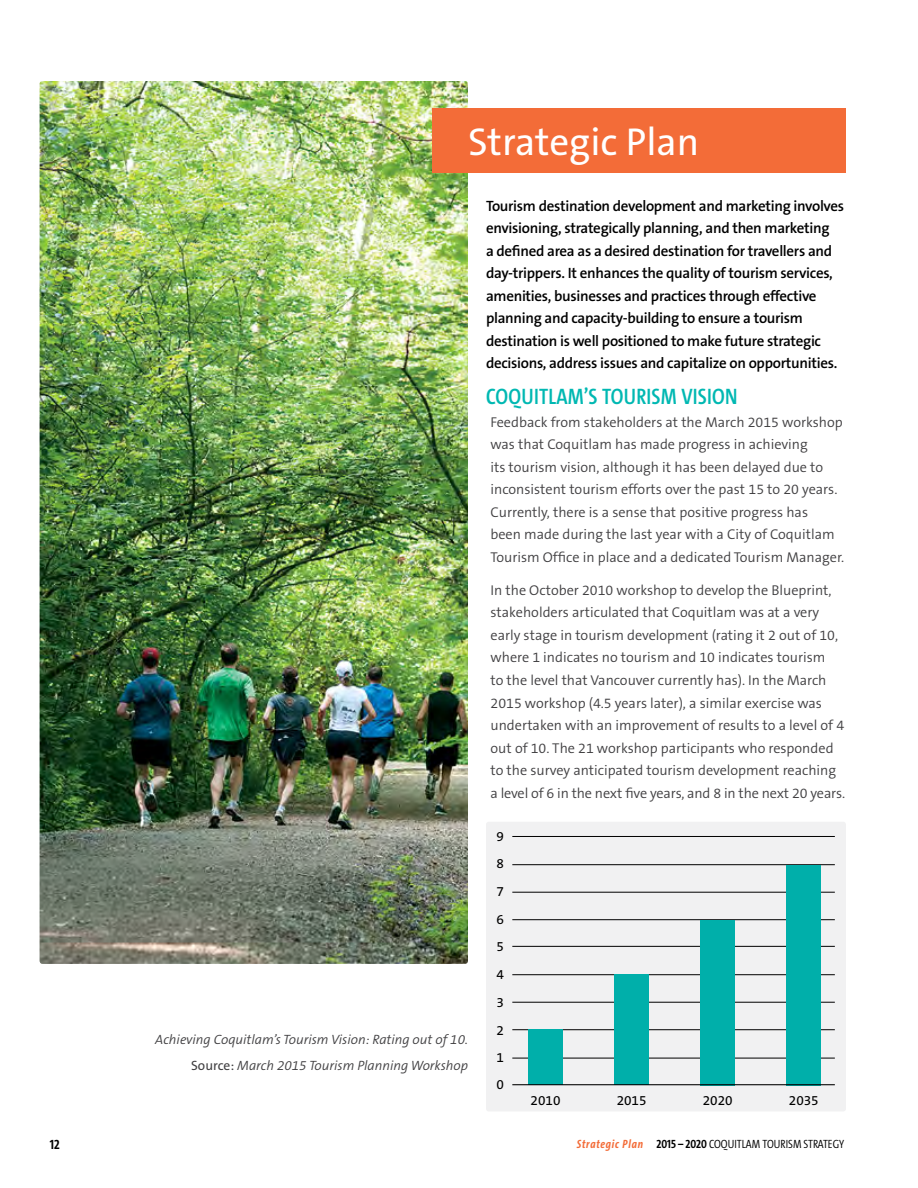
<style>
.page{position:relative;width:918px;height:1188px;background:#fff}
.page>*{position:absolute;margin:0;border:0;box-sizing:border-box;transform-origin:0 0}
.t1{font:39px "The Sans B5 Plain";color:#fff}
.t2{font:600 22.5px "The Sans Cd LF6";letter-spacing:.01em;color:#00b8b2}
.t3{font:600 15px/22.5px "The Sans B6";letter-spacing:-.02em;color:#000}
.t4{font:300 14.25px/22.5px "The Sans B4";color:#414042}
.t5{font:13.65px "The Sans B5 Plain";color:#000}
.t6{font:italic 300 13.5px/25.5px "The Sans B4";color:#414042;text-align:right}
.t7{font:700 13.5px "The Sans Cd LF7";color:#000}
.t8{font:300 12px "The Sans Cd LF4";color:#000}
.s1{font-family:"The Sans B5 Plain";font-weight:400;font-style:normal}
.s2{font-family:"The Sans Cd LF7 i";font-weight:700;font-style:italic;color:#f36c38}
.s3{font-family:"The Sans Cd LF7";font-weight:700}
</style>
<div class="page">
<img style="left:40px;top:81px;width:428px;height:883px">
<div style="left:432px;top:108px;width:414px;height:65px;background:#f36c38"></div>
<div style="left:486px;top:822px;width:360px;height:289px;background:#f1f1f2;border-radius:3px"></div>
<hr style="left:512px;top:836px;width:323px;height:1px;background:#000">
<hr style="left:512px;top:864px;width:323px;height:1px;background:#000">
<hr style="left:512px;top:892px;width:323px;height:1px;background:#000">
<hr style="left:512px;top:919px;width:323px;height:1px;background:#000">
<hr style="left:512px;top:946px;width:323px;height:1px;background:#000">
<hr style="left:512px;top:974px;width:323px;height:1px;background:#000">
<hr style="left:512px;top:1002px;width:323px;height:1px;background:#000">
<hr style="left:512px;top:1029px;width:323px;height:1px;background:#000">
<hr style="left:512px;top:1058px;width:323px;height:1px;background:#000">
<div style="left:528px;top:1030px;width:35px;height:55px;background:#00afaa"></div>
<div style="left:614px;top:975px;width:35px;height:110px;background:#00afaa"></div>
<div style="left:700px;top:920px;width:35px;height:165px;background:#00afaa"></div>
<div style="left:787px;top:865px;width:34px;height:220px;background:#00afaa"></div>
<hr style="left:512px;top:1084px;width:323px;height:1px;background:#000">
<h1 class="t1" style="left:468px;top:121px;width:233px">Strategic Plan</h1>
<p class="t3" style="left:486px;top:195px;width:360px">Tourism destination development and marketing involves envisioning, strategically planning, and then marketing<br>a defined area as a desired destination for travellers and day-trippers. It enhances the quality of tourism services, amenities, businesses and practices through effective planning and capacity-building to ensure a tourism destination is well positioned to make future strategic decisions, address issues and capitalize on opportunities.</p>
<h2 class="t2" style="left:486px;top:386px;width:253px">COQUITLAM’S TOURISM VISION</h2>
<p class="t4" style="left:490px;top:411px;width:355px">Feedback from stakeholders at the March 2015 workshop was that Coquitlam has made progress in achieving<br>its tourism vision, although it has been delayed due to inconsistent tourism efforts over the past 15 to 20 years.<br>Currently, there is a sense that positive progress has<br>been made during the last year with a City of Coquitlam Tourism Office in place and a dedicated Tourism Manager.</p>
<p class="t4" style="left:490px;top:579px;width:356px">In the October 2010 workshop to develop the Blueprint, stakeholders articulated that Coquitlam was at a very early stage in tourism development (rating it 2 out of 10, where 1 indicates no tourism and 10 indicates tourism<br>to the level that Vancouver currently has). In the March 2015 workshop (4.5 years later), a similar exercise was undertaken with an improvement of results to a level of 4 out of 10. The 21 workshop participants who responded to the survey anticipated tourism development reaching a level of 6 in the next five years, and 8 in the next 20 years.</p>
<p class="t5" style="left:497px;top:830px;width:9px">9</p>
<p class="t5" style="left:497px;top:856px;width:9px">8</p>
<p class="t5" style="left:497px;top:885px;width:9px">7</p>
<p class="t5" style="left:497px;top:912px;width:9px">6</p>
<p class="t5" style="left:497px;top:940px;width:9px">5</p>
<p class="t5" style="left:497px;top:967px;width:9px">4</p>
<p class="t6" style="left:155px;top:1028px;width:314px">Achieving Coquitlam’s Tourism Vision: Rating out of 10.<br><span class="s1">Source:</span> March 2015 Tourism Planning Workshop</p>
<p class="t5" style="left:497px;top:996px;width:9px">3</p>
<p class="t5" style="left:497px;top:1023px;width:9px">2</p>
<p class="t5" style="left:497px;top:1051px;width:9px">1</p>
<p class="t5" style="left:497px;top:1077px;width:9px">0</p>
<p class="t5" style="left:531px;top:1094px;width:31px">2010</p>
<p class="t5" style="left:617px;top:1094px;width:31px">2015</p>
<p class="t5" style="left:703px;top:1094px;width:31px">2020</p>
<p class="t5" style="left:789px;top:1094px;width:31px">2035</p>
<p class="t7" style="left:50px;top:1138px;width:11px">12</p>
<p class="t8" style="left:577px;top:1139px;width:269px"><span class="s2">Strategic Plan</span> <span class="s3">2015 – 2020</span> COQUITLAM TOURISM STRATEGY</p>
</div>
